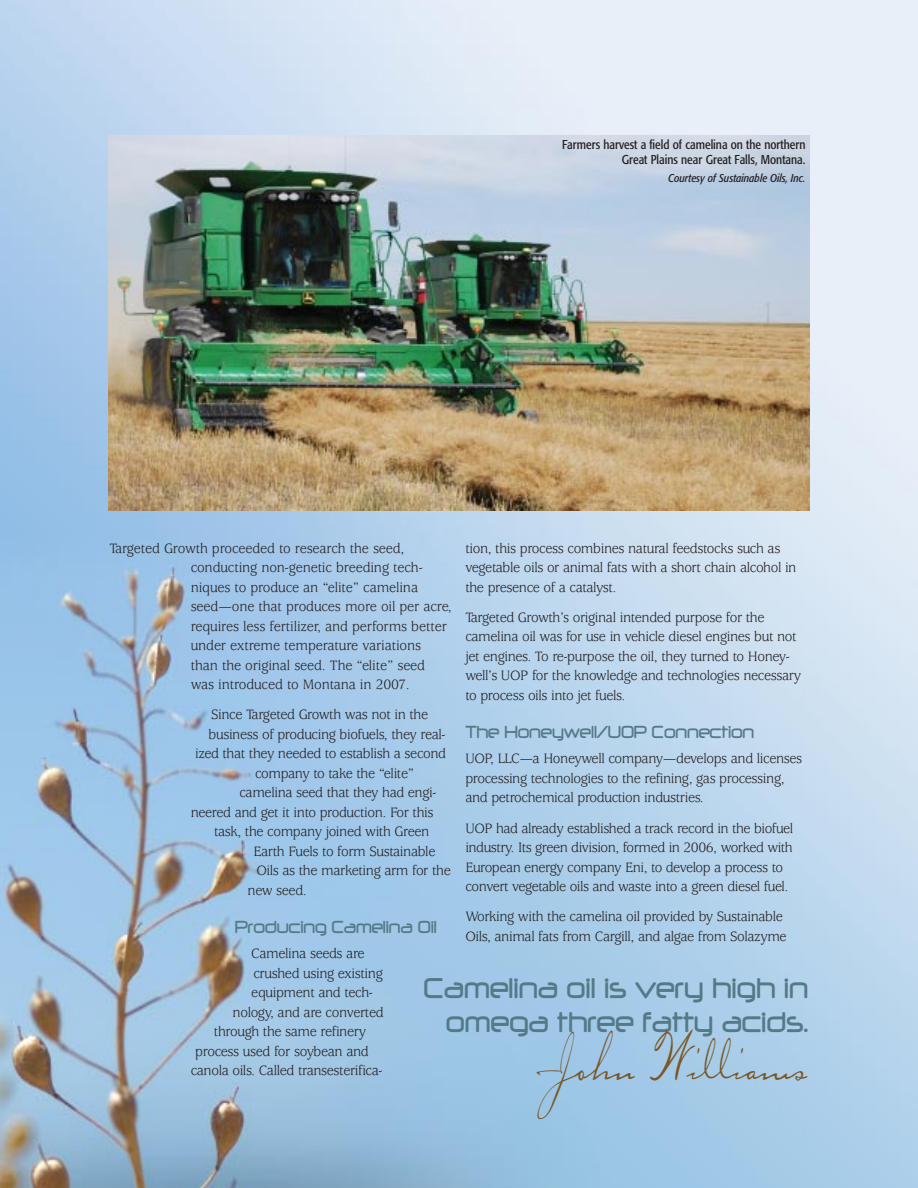
<style>
.page{position:relative;width:918px;height:1188px;background:#fff}
.page>*{position:absolute;margin:0;border:0;box-sizing:border-box;transform-origin:0 0}
.t1{font:67.5px "Carlotta";color:#7b5626;scale:.5 1}
.t2{font:33.75px/34.5px "Neuropol";color:#547987;text-align:right;scale:.8 1}
.t3{font:20.7px "Neuropol";letter-spacing:-.01em;color:#547987;scale:.8 1}
.t4{font:15px/19.5px "Usherwood";letter-spacing:-.03em;color:#231f20;scale:.95 1}
.t5{font:15px/19.5px "Usherwood";letter-spacing:-.01em;color:#231f20;scale:.95 1}
.t6{font:condensed 12.75px/15px "Formata";color:#231f20;text-align:right}
.t7{font:italic condensed 11.25px "Formata";color:#231f20}
</style>
<div class="page">
<img style="left:0;top:0;width:918px;height:1188px">
<img style="left:108px;top:135px;width:702px;height:375px">
<p class="t6" style="left:562px;top:138px;width:245px">Farmers harvest a field of camelina on the northern<br>Great Plains near Great Falls, Montana.</p>
<p class="t7" style="left:668px;top:173px;width:139px">Courtesy of Sustainable Oils, Inc.</p>
<p class="t5" style="left:191px;top:540px;width:276px;text-indent:-81px">Targeted Growth proceeded to research the seed, conducting non-genetic breeding tech&shy;niques to produce an “elite” camelina seed—one that produces more oil per acre, requires less fertilizer, and performs better under extreme temperature variations than the original seed. The “elite” seed was introduced to Montana in 2007.</p>
<p class="t4" style="left:211px;top:706px;width:230px">Since Targeted Growth was not in the</p>
<p class="t4" style="left:209px;top:726px;width:251px">business of producing biofuels, they real-</p>
<p class="t4" style="left:195px;top:745px;width:266px">ized that they needed to establish a second</p>
<p class="t4" style="left:255px;top:765px;width:169px">company to take the “elite”</p>
<p class="t4" style="left:239px;top:784px;width:209px">camelina seed that they had engi-</p>
<p class="t4" style="left:191px;top:804px;width:257px">neered and get it into production. For this</p>
<p class="t4" style="left:214px;top:823px;width:228px">task, the company joined with Green</p>
<p class="t4" style="left:253px;top:843px;width:193px">Earth Fuels to form Sustainable</p>
<p class="t4" style="left:256px;top:862px;width:206px">Oils as the marketing arm for the</p>
<p class="t4" style="left:248px;top:882px;width:64px">new seed.</p>
<h3 class="t3" style="left:235px;top:914px;width:254px">Producing Camelina Oil</h3>
<p class="t4" style="left:251px;top:945px;width:121px">Camelina seeds are</p>
<p class="t4" style="left:253px;top:965px;width:138px">crushed using existing</p>
<p class="t4" style="left:251px;top:984px;width:130px">equipment and tech-</p>
<p class="t4" style="left:233px;top:1004px;width:161px">nology, and are converted</p>
<p class="t4" style="left:214px;top:1023px;width:162px">through the same refinery</p>
<p class="t4" style="left:195px;top:1043px;width:184px">process used for soybean and</p>
<p class="t4" style="left:191px;top:1062px;width:203px">canola oils. Called transesterifica-</p>
<p class="t4" style="left:465px;top:540px;width:350px">tion, this process combines natural feedstocks such as vegetable oils or animal fats with a short chain alcohol in the presence of a catalyst.</p>
<p class="t4" style="left:465px;top:609px;width:355px">Targeted Growth’s original intended purpose for the camelina oil was for use in vehicle diesel engines but not jet engines. To re-purpose the oil, they turned to Honey&shy;well’s UOP for the knowledge and technologies necessary to process oils into jet fuels.</p>
<h3 class="t3" style="left:465px;top:719px;width:363px">The Honeywell/UOP Connection</h3>
<p class="t4" style="left:465px;top:750px;width:356px">UOP, LLC—a Honeywell company—develops and licenses processing technologies to the refining, gas processing, and petrochemical production industries.</p>
<p class="t4" style="left:465px;top:820px;width:347px">UOP had already established a track record in the biofuel industry. Its green division, formed in 2006, worked with European energy company Eni, to develop a process to convert vegetable oils and waste into a green diesel fuel.</p>
<p class="t4" style="left:465px;top:908px;width:340px">Working with the camelina oil provided by Sustainable<br>Oils, animal fats from Cargill, and algae from Solazyme</p>
<h2 class="t2" style="left:424px;top:969px;width:482px">Camelina oil is very high in omega three fatty acids.</h2>
<h1 class="t1" style="left:535px;top:1016px;width:548px">John Williams</h1>
</div>
